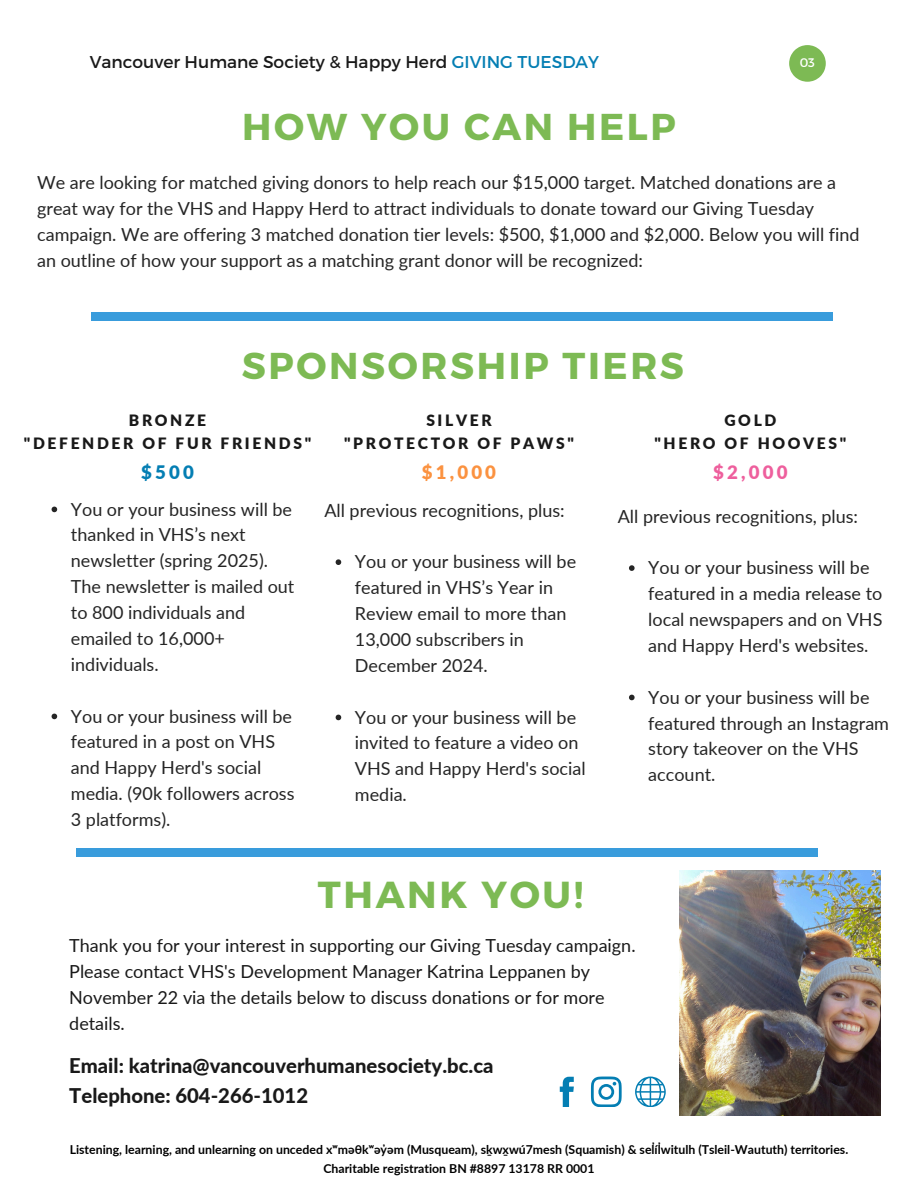
<style>
.page{position:relative;width:918px;height:1188px;background:#fff}
.page>*{position:absolute;margin:0;border:0;box-sizing:border-box;transform-origin:0 0}
.t1{font:700 37.65px "Montserrat";letter-spacing:.07em;color:#7dba54}
.t2{font:700 37.35px "Montserrat";letter-spacing:.07em;color:#7dba54}
.t3{font:800 20.25px/29.2px "Lato";color:#191919}
.t4{font:900 18.6px "Lato";color:#ee5f9d}
.t5{font:900 18.6px "Lato";color:#fb9240}
.t6{font:900 18.6px "Lato";color:#047eb3}
.t7{font:18px/25.8px "Lato";color:#252525}
.t8{font:18px/25.8px "Lato";color:#191919}
.t9{font:17.1px "Montserrat";color:#191919}
.t10{font:900 15.6px/22.5px "Lato";letter-spacing:.17em;color:#191919;text-align:center}
.t11{font:12.45px "Montserrat";color:#fff}
.t12{font:700 12.3px "Lato";color:#000}
.s1{color:#047eb3}
</style>
<div class="page">
<div style="left:91px;top:313px;width:742px;height:7px;background:#399cdc"></div>
<svg style="left:789px;top:45px;width:37px;height:37px"></svg>
<div style="left:76px;top:848px;width:742px;height:8px;background:#399cdc"></div>
<svg style="left:560px;top:1077px;width:14px;height:30px"></svg>
<svg style="left:591px;top:1077px;width:30px;height:30px"></svg>
<svg style="left:635px;top:1077px;width:30px;height:30px"></svg>
<img style="left:679px;top:871px;width:202px;height:244px">
<svg style="left:629px;top:565px;width:6px;height:6px"></svg>
<svg style="left:629px;top:695px;width:6px;height:5px"></svg>
<svg style="left:336px;top:559px;width:5px;height:6px"></svg>
<svg style="left:336px;top:715px;width:5px;height:5px"></svg>
<svg style="left:52px;top:507px;width:5px;height:5px"></svg>
<svg style="left:52px;top:714px;width:5px;height:5px"></svg>
<p class="t9" style="left:90px;top:51px;width:511px">Vancouver Humane Society &amp; Happy Herd <span class="s1">GIVING TUESDAY</span></p>
<p class="t11" style="left:800px;top:55px;width:17px">03</p>
<p class="t2" style="left:242px;top:102px;width:435px">HOW YOU CAN HELP</p>
<h4 class="t7" style="left:37px;top:169px;width:824px">We are looking for matched giving donors to help reach our $15,000 target. Matched donations are a great way for the VHS and Happy Herd to attract individuals to donate toward our Giving Tuesday campaign. We are offering 3 matched donation tier levels: $500, $1,000 and $2,000. Below you will find an outline of how your support as a matching grant donor will be recognized:</h4>
<p class="t2" style="left:242px;top:341px;width:444px">SPONSORSHIP TIERS</p>
<h5 class="t10" style="left:24px;top:409px;width:289px">BRONZE<br>"DEFENDER OF FUR FRIENDS"</h5>
<h2 class="t10" style="left:344px;top:409px;width:231px">SILVER<br>"PROTECTOR OF PAWS"</h2>
<h2 class="t10" style="left:654px;top:409px;width:193px">GOLD<br>"HERO OF HOOVES"</h2>
<h2 class="t4" style="left:713px;top:460px;width:76px">$2,000</h2>
<p class="t6" style="left:141px;top:460px;width:54px">$500</p>
<p class="t5" style="left:422px;top:460px;width:76px">$1,000</p>
<p class="t7" style="left:71px;top:496px;width:225px">You or your business will be thanked in VHS’s next newsletter (spring 2025).<br>The newsletter is mailed out to 800 individuals and emailed to 16,000+ individuals.</p>
<h4 class="t7" style="left:71px;top:703px;width:225px">You or your business will be featured in a post on VHS and Happy Herd's social media. (90k followers across<br>3 platforms).</h4>
<h1 class="t7" style="left:324px;top:497px;width:242px">All previous recognitions, plus:</h1>
<h5 class="t7" style="left:355px;top:549px;width:223px">You or your business will be featured in VHS’s Year in<br>Review email to more than<br>13,000 subscribers in<br>December 2024.</h5>
<h5 class="t7" style="left:355px;top:704px;width:232px">You or your business will be invited to feature a video on<br>VHS and Happy Herd's social media.</h5>
<h1 class="t1" style="left:318px;top:870px;width:267px">THANK YOU!</h1>
<h1 class="t7" style="left:618px;top:503px;width:242px">All previous recognitions, plus:</h1>
<h4 class="t7" style="left:648px;top:554px;width:236px">You or your business will be featured in a media release to local newspapers and on VHS and Happy Herd's websites.</h4>
<p class="t7" style="left:648px;top:684px;width:242px">You or your business will be featured through an Instagram story takeover on the VHS account.</p>
<p class="t8" style="left:69px;top:932px;width:568px">Thank you for your interest in supporting our Giving Tuesday campaign.<br>Please contact VHS's Development Manager Katrina Leppanen by November 22 via the details below to discuss donations or for more details.</p>
<p class="t3" style="left:69px;top:1051px;width:426px">Email: katrina@vancouverhumanesociety.bc.ca<br>Telephone: 604-266-1012</p>
<h4 class="t12" style="left:70px;top:1142px;width:780px">Listening, learning, and unlearning on unceded xʷməθkʷəy̓əm (Musqueam), sḵwx̱wú7mesh (Squamish) &amp; sel̓ íl̓witulh (Tsleil-Waututh) territories.</h4>
<h3 class="t12" style="left:323px;top:1161px;width:273px">Charitable registration BN #8897 13178 RR 0001</h3>
</div>
